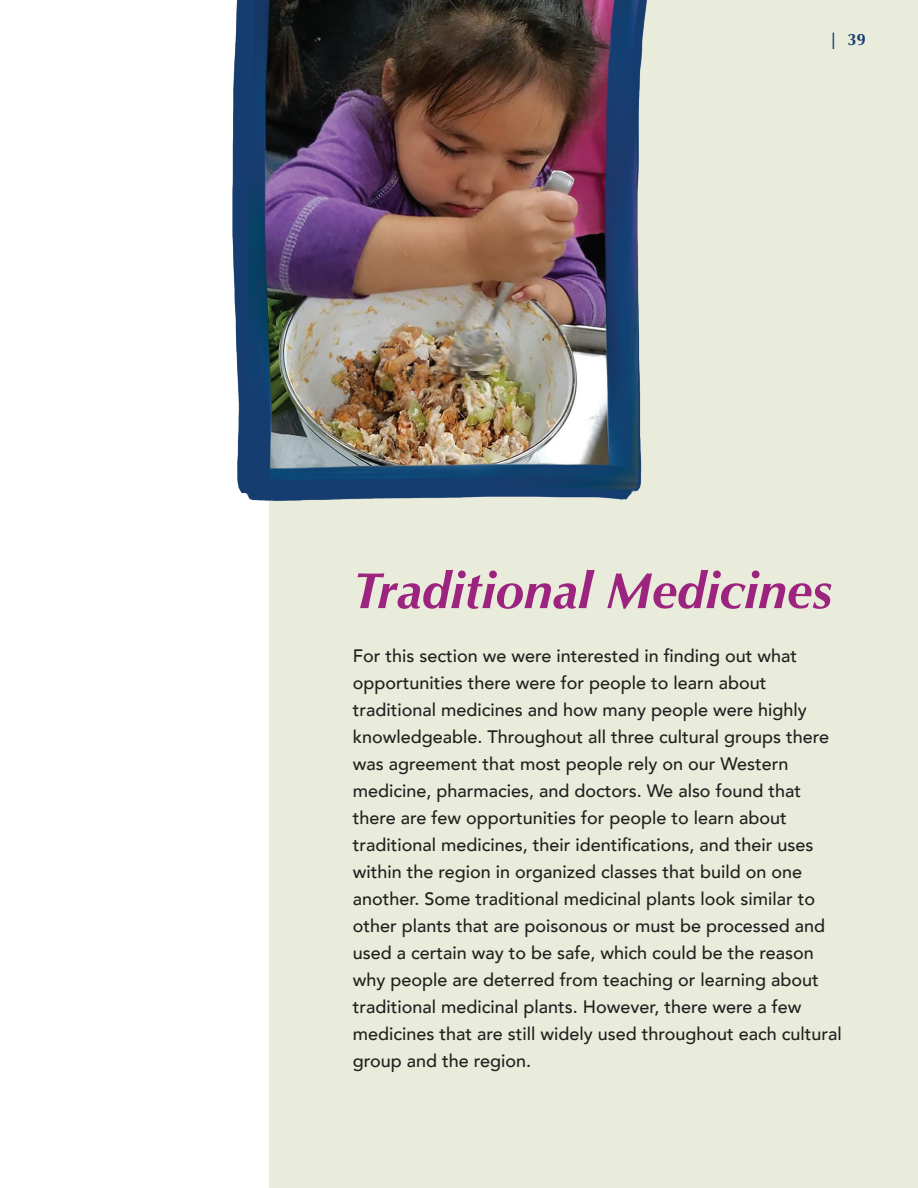
<style>
.page{position:relative;width:918px;height:1188px;background:#fff}
.page>*{position:absolute;margin:0;border:0;box-sizing:border-box;transform-origin:0 0}
.t1{font:italic 700 51px "Optima";color:#9c247f}
.t2{font:500 18px/27px "Avenir";color:#231f20}
.t3{font:700 16.5px "Optima";color:#163d6f}
</style>
<div class="page">
<div style="left:269px;top:0;width:649px;height:1188px;background:#e9ecda"></div>
<img style="left:232px;top:0;width:415px;height:501px">
<p class="t3" style="left:828px;top:29px;width:39px">| 39</p>
<h1 class="t1" style="left:353px;top:561px;width:481px">Traditional Medicines</h1>
<p class="t2" style="left:353px;top:641px;width:491px">For this section we were interested in finding out what opportunities there were for people to learn about traditional medicines and how many people were highly knowledgeable. Throughout all three cultural groups there was agreement that most people rely on our Western medicine, pharmacies, and doctors. We also found that there are few opportunities for people to learn about traditional medicines, their identifications, and their uses within the region in organized classes that build on one another. Some traditional medicinal plants look similar to other plants that are poisonous or must be processed and used a certain way to be safe, which could be the reason why people are deterred from teaching or learning about traditional medicinal plants. However, there were a few medicines that are still widely used throughout each cultural group and the region.</p>
</div>
